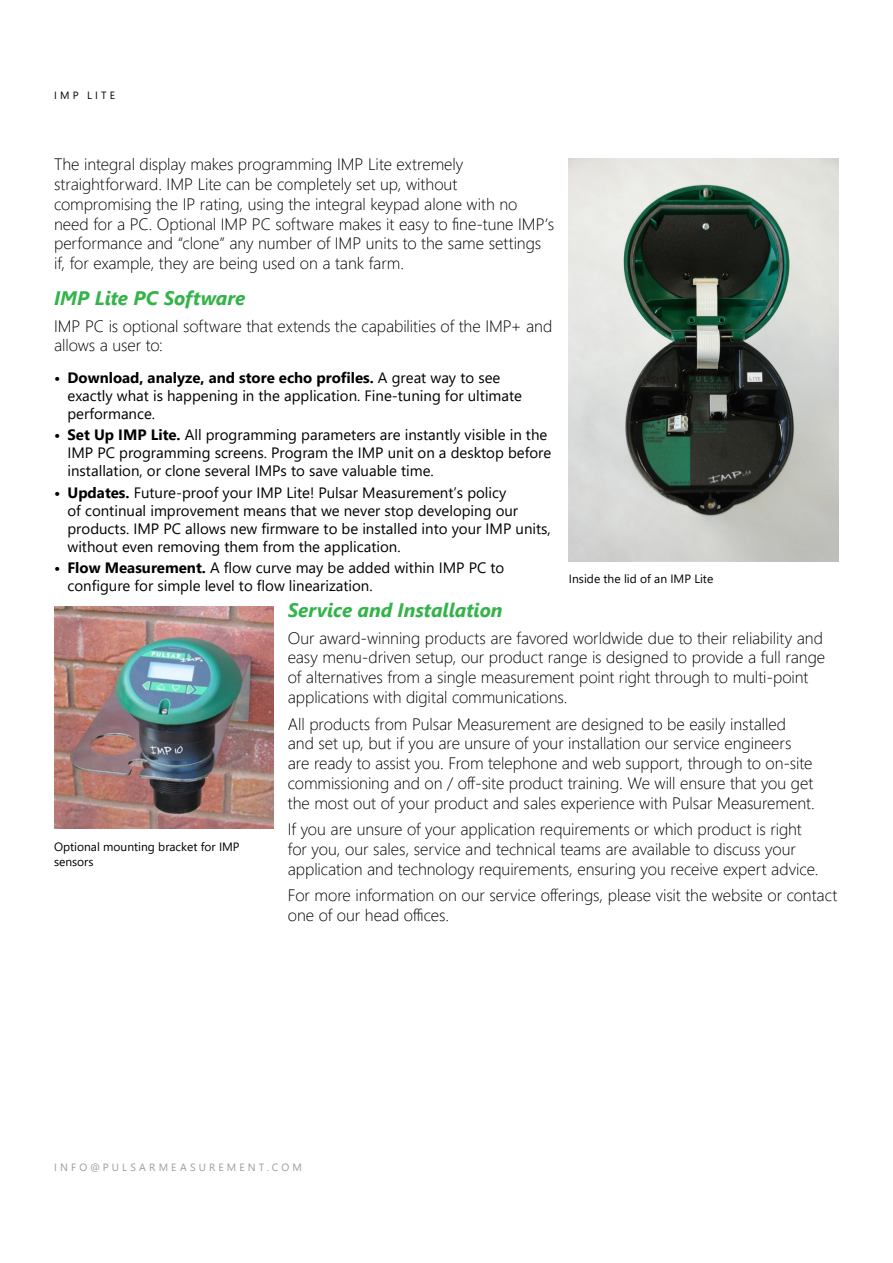
<style>
.page{position:relative;width:893px;height:1263px;background:#fff}
.page>*{position:absolute;margin:0;border:0;box-sizing:border-box;transform-origin:0 0}
.t1{font:italic 700 19.5px "Segoe UI";color:#33b34a}
.t2{font:300 16.5px/19.8px "Segoe UI";letter-spacing:-.005em;color:#000}
.t3{font:15px/18px "Segoe UI";color:#000}
.t4{font:12px/14.4px "Segoe UI";color:#000}
.t5{font:10.5px "Segoe UI";letter-spacing:.3em;color:#999ca0}
.t6{font:10.5px "Segoe UI";letter-spacing:.3em;color:#000}
.s1{font-weight:700}
</style>
<div class="page">
<img style="left:569px;top:158px;width:270px;height:403px">
<img style="left:54px;top:606px;width:219px;height:223px">
<p class="t6" style="left:54px;top:85px;width:62px">IMP LITE</p>
<p class="t2" style="left:54px;top:153px;width:502px">The integral display makes programming IMP Lite extremely straightforward. IMP Lite can be completely set up, without compromising the IP rating, using the integral keypad alone with no need for a PC. Optional IMP PC software makes it easy to fine-tune IMP’s performance and “clone” any number of IMP units to the same settings if, for example, they are being used on a tank farm.</p>
<p class="t1" style="left:54px;top:280px;width:193px">IMP Lite PC Software</p>
<p class="t2" style="left:54px;top:314px;width:500px">IMP PC is optional software that extends the capabilities of the IMP+ and allows a user to:</p>
<p class="t3" style="left:68px;top:367px;width:456px;text-indent:-14px"><span class="s1">• Download, analyze, and store echo profiles.</span> A great way to see exactly what is happening in the application. Fine-tuning for ultimate performance.</p>
<p class="t3" style="left:68px;top:425px;width:485px;text-indent:-14px"><span class="s1">• Set Up IMP Lite.</span> All programming parameters are instantly visible in the<br>IMP PC programming screens. Program the IMP unit on a desktop before installation, or clone several IMPs to save valuable time.</p>
<p class="t3" style="left:68px;top:482px;width:485px;text-indent:-14px"><span class="s1">• Updates.</span> Future-proof your IMP Lite! Pulsar Measurement’s policy<br>of continual improvement means that we never stop developing our products. IMP PC allows new firmware to be installed into your IMP units, without even removing them from the application.</p>
<p class="t3" style="left:68px;top:557px;width:438px;text-indent:-14px"><span class="s1">• Flow Measurement.</span> A flow curve may be added within IMP PC to configure for simple level to flow linearization.</p>
<p class="t1" style="left:288px;top:592px;width:216px">Service and Installation</p>
<p class="t2" style="left:288px;top:626px;width:539px">Our award-winning products are favored worldwide due to their reliability and easy menu-driven setup, our product range is designed to provide a full range of alternatives from a single measurement point right through to multi-point applications with digital communications.</p>
<p class="t2" style="left:288px;top:712px;width:528px">All products from Pulsar Measurement are designed to be easily installed and set up, but if you are unsure of your installation our service engineers are ready to assist you. From telephone and web support, through to on-site commissioning and on / off-site product training. We will ensure that you get the most out of your product and sales experience with Pulsar Measurement.</p>
<p class="t2" style="left:288px;top:818px;width:532px">If you are unsure of your application requirements or which product is right for you, our sales, service and technical teams are available to discuss your application and technology requirements, ensuring you receive expert advice.</p>
<p class="t2" style="left:288px;top:884px;width:551px">For more information on our service offerings, please visit the website or contact one of our head offices.</p>
<p class="t4" style="left:569px;top:571px;width:146px">Inside the lid of an IMP Lite</p>
<p class="t4" style="left:54px;top:839px;width:187px">Optional mounting bracket for IMP sensors</p>
<p class="t5" style="left:54px;top:1157px;width:249px">INFO@PULSARMEASUREMENT.COM</p>
</div>
